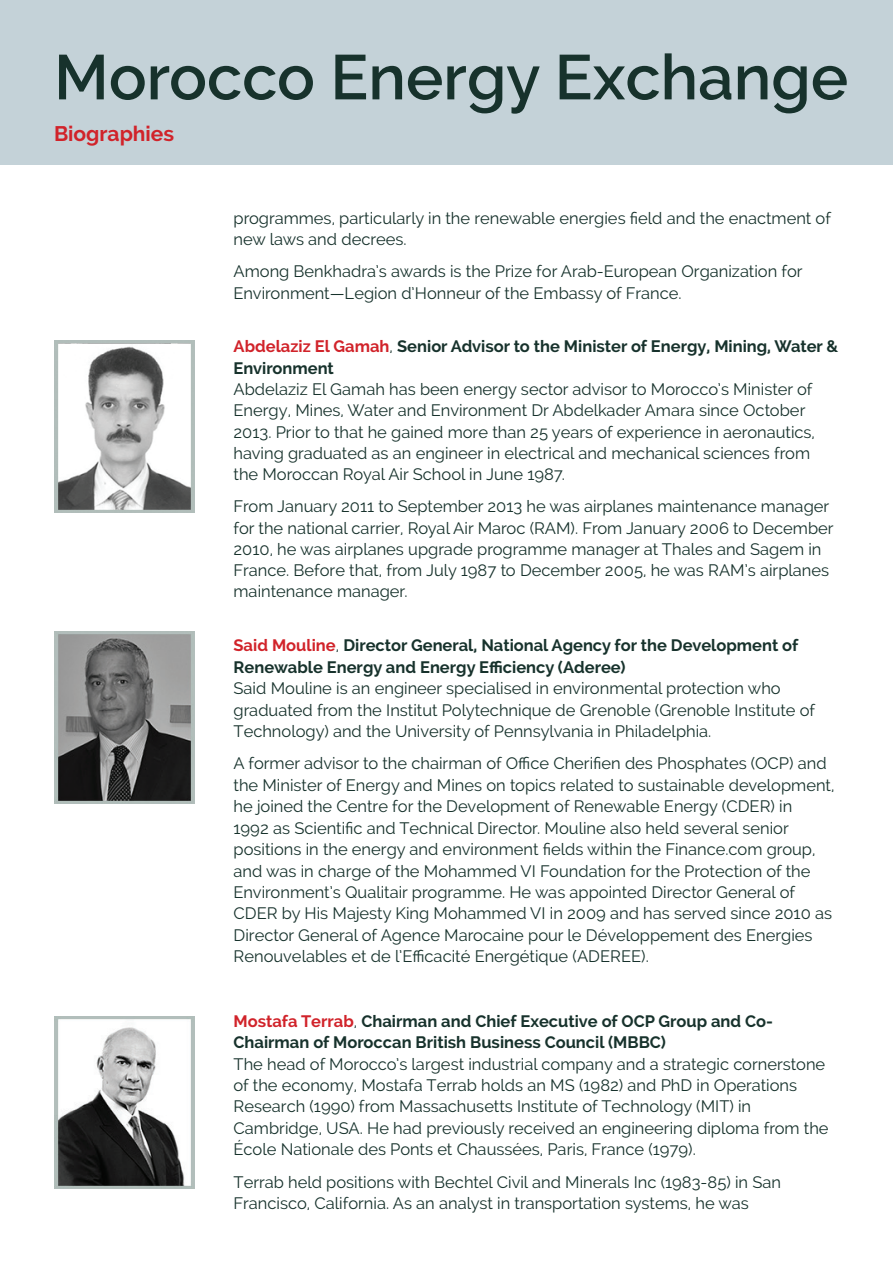
<style>
.page{position:relative;width:893px;height:1263px;background:#fff}
.page>*{position:absolute;margin:0;border:0;box-sizing:border-box;transform-origin:0 0}
.t1{font:600 63px "Raleway";color:#17322c}
.t2{font:700 21px "Raleway";color:#d1232a}
.t3{font:16.5px/21.5px "Raleway";color:#17322c}
.t4{font:700 16.5px/21.5px "Raleway";color:#17322c}
.s1{color:#d1232a}
.s2{font-weight:400}
</style>
<div class="page">
<img style="left:54px;top:340px;width:141px;height:173px">
<div style="left:0;top:0;width:893px;height:164px;background:#c4d2d8"></div>
<img style="left:54px;top:631px;width:141px;height:173px">
<img style="left:54px;top:1016px;width:141px;height:173px">
<h1 class="t1" style="left:54px;top:41px;width:796px">Morocco Energy Exchange</h1>
<p class="t2" style="left:54px;top:122px;width:122px">Biographies</p>
<p class="t3" style="left:234px;top:207px;width:599px">programmes, particularly in the renewable energies field and the enactment of new laws and decrees.</p>
<p class="t3" style="left:234px;top:261px;width:571px">Among Benkhadra’s awards is the Prize for Arab-European Organization for<br>Environment—Legion d’Honneur of the Embassy of France.</p>
<p class="t4" style="left:234px;top:336px;width:606px"><span class="s1">Abdelaziz El Gamah</span><span class="s2">,</span> Senior Advisor to the Minister of Energy, Mining, Water &amp;<br>Environment</p>
<p class="t3" style="left:234px;top:378px;width:583px">Abdelaziz El Gamah has been energy sector advisor to Morocco’s Minister of Energy, Mines, Water and Environment Dr Abdelkader Amara since October 2013. Prior to that he gained more than 25 years of experience in aeronautics, having graduated as an engineer in electrical and mechanical sciences from the Moroccan Royal Air School in June 1987.</p>
<p class="t3" style="left:234px;top:496px;width:602px">From January 2011 to September 2013 he was airplanes maintenance manager for the national carrier, Royal Air Maroc (RAM). From January 2006 to December 2010, he was airplanes upgrade programme manager at Thales and Sagem in France. Before that, from July 1987 to December 2005, he was RAM’s airplanes maintenance manager.</p>
<p class="t4" style="left:234px;top:635px;width:566px"><span class="s1">Said Mouline</span><span class="s2">,</span> Director General, National Agency for the Development of<br>Renewable Energy and Energy Efficiency (Aderee)</p>
<p class="t3" style="left:234px;top:678px;width:583px">Said Mouline is an engineer specialised in environmental protection who graduated from the Institut Polytechnique de Grenoble (Grenoble Institute of<br>Technology) and the University of Pennsylvania in Philadelphia.</p>
<p class="t3" style="left:234px;top:753px;width:602px">A former advisor to the chairman of Office Cherifien des Phosphates (OCP) and the Minister of Energy and Mines on topics related to sustainable development, he joined the Centre for the Development of Renewable Energy (CDER) in<br>1992 as Scientific and Technical Director. Mouline also held several senior positions in the energy and environment fields within the Finance.com group, and was in charge of the Mohammed VI Foundation for the Protection of the Environment’s Qualitair programme. He was appointed Director General of CDER by His Majesty King Mohammed VI in 2009 and has served since 2010 as Director General of Agence Marocaine pour le Développement des Energies Renouvelables et de l’Efficacité Energétique (ADEREE).</p>
<p class="t4" style="left:234px;top:1010px;width:541px"><span class="s1">Mostafa Terrab</span><span class="s2">,</span> Chairman and Chief Executive of OCP Group and Co-<br>Chairman of Moroccan British Business Council (MBBC)</p>
<p class="t3" style="left:234px;top:1053px;width:597px">The head of Morocco’s largest industrial company and a strategic cornerstone of the economy, Mostafa Terrab holds an MS (1982) and PhD in Operations Research (1990) from Massachusetts Institute of Technology (MIT) in Cambridge, USA. He had previously received an engineering diploma from the École Nationale des Ponts et Chaussées, Paris, France (1979).</p>
<p class="t3" style="left:234px;top:1171px;width:549px">Terrab held positions with Bechtel Civil and Minerals Inc (1983-85) in San<br>Francisco, California. As an analyst in transportation systems, he was</p>
</div>
